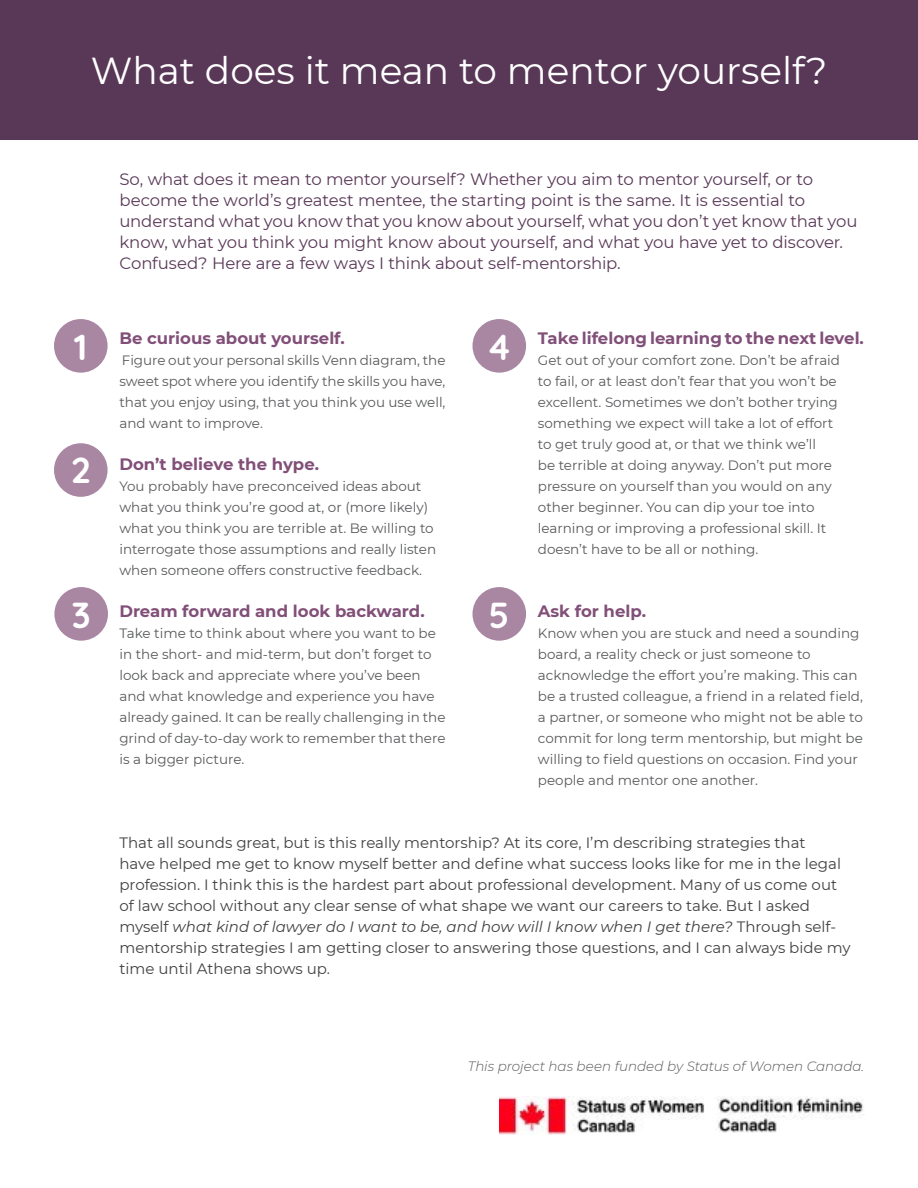
<style>
.page{position:relative;width:918px;height:1188px;background:#fff}
.page>*{position:absolute;margin:0;border:0;box-sizing:border-box;transform-origin:0 0}
.t1{font:37.5px "Montserrat";color:#fff}
.t2{font:700 36px "Quicksand";color:#fff}
.t3{font:16.5px/21px "Montserrat";letter-spacing:-.01em;color:#593857}
.t4{font:700 16.5px "Montserrat";color:#814f78}
.t5{font:15px/21px "Montserrat";color:#414042}
.t6{font:13.5px/21px "Montserrat";color:#58595b}
.t7{font:italic 300 13.5px "Montserrat";letter-spacing:-.005em;color:#58595b}
.s1{font-style:italic}
</style>
<div class="page">
<div style="left:0;top:0;width:918px;height:139px;background:#593857"></div>
<img style="left:500px;top:1096px;width:363px;height:38px">
<div style="left:54px;top:319px;width:54px;height:54px;background:#a987a3;border-radius:50%"></div>
<div style="left:54px;top:587px;width:54px;height:54px;background:#a987a3;border-radius:50%"></div>
<div style="left:473px;top:319px;width:53px;height:54px;background:#a987a3;border-radius:50%"></div>
<div style="left:473px;top:587px;width:53px;height:54px;background:#a987a3;border-radius:50%"></div>
<div style="left:54px;top:443px;width:54px;height:54px;background:#a987a3;border-radius:50%"></div>
<h1 class="t1" style="left:91px;top:45px;width:738px">What does it mean to mentor yourself?</h1>
<h2 class="t2" style="left:74px;top:318px;width:15px">1</h2>
<h2 class="t2" style="left:71px;top:441px;width:21px">2</h2>
<h2 class="t2" style="left:72px;top:586px;width:20px">3</h2>
<p class="t3" style="left:119px;top:168px;width:740px">So, what does it mean to mentor yourself? Whether you aim to mentor yourself, or to become the world’s greatest mentee, the starting point is the same. It is essential to understand what you know that you know about yourself, what you don’t yet know that you know, what you think you might know about yourself, and what you have yet to discover.<br>Confused? Here are a few ways I think about self-mentorship.</p>
<p class="t4" style="left:119px;top:327px;width:227px">Be curious about yourself.</p>
<p class="t6" style="left:119px;top:350px;width:328px;text-align:justify">Figure out your personal skills Venn diagram, the sweet spot where you identify the skills you have, that you enjoy using, that you think you use well, and want to improve.</p>
<p class="t4" style="left:119px;top:453px;width:201px">Don’t believe the hype.</p>
<p class="t6" style="left:119px;top:476px;width:318px">You probably have preconceived ideas about what you think you’re good at, or (more likely) what you think you are terrible at. Be willing to interrogate those assumptions and really listen when someone offers constructive feedback.</p>
<p class="t4" style="left:119px;top:600px;width:307px">Dream forward and look backward.</p>
<p class="t6" style="left:119px;top:623px;width:328px">Take time to think about where you want to be in the short- and mid-term, but don’t forget to look back and appreciate where you’ve been and what knowledge and experience you have already gained. It can be really challenging in the grind of day-to-day work to remember that there is a bigger picture.</p>
<h2 class="t2" style="left:487px;top:318px;width:27px">4</h2>
<h2 class="t2" style="left:489px;top:586px;width:22px">5</h2>
<p class="t4" style="left:538px;top:327px;width:328px">Take lifelong learning to the next level.</p>
<p class="t6" style="left:538px;top:350px;width:304px">Get out of your comfort zone. Don’t be afraid to fail, or at least don’t fear that you won’t be excellent. Sometimes we don’t bother trying something we expect will take a lot of effort to get truly good at, or that we think we’ll<br>be terrible at doing anyway. Don’t put more pressure on yourself than you would on any other beginner. You can dip your toe into learning or improving a professional skill. It doesn’t have to be all or nothing.</p>
<p class="t4" style="left:538px;top:600px;width:110px">Ask for help.</p>
<p class="t6" style="left:538px;top:623px;width:327px">Know when you are stuck and need a sounding board, a reality check or just someone to acknowledge the effort you’re making. This can be a trusted colleague, a friend in a related field, a partner, or someone who might not be able to commit for long term mentorship, but might be willing to field questions on occasion. Find your people and mentor one another.</p>
<p class="t5" style="left:119px;top:831px;width:733px">That all sounds great, but is this really mentorship? At its core, I’m describing strategies that<br>have helped me get to know myself better and define what success looks like for me in the legal profession. I think this is the hardest part about professional development. Many of us come out of law school without any clear sense of what shape we want our careers to take. But I asked myself <span class="s1">what kind of lawyer do I want to be, and how will I know when I get there?</span> Through self&shy;mentorship strategies I am getting closer to answering those questions, and I can always bide my time until Athena shows up.</p>
<p class="t7" style="left:468px;top:1057px;width:398px">This project has been funded by Status of Women Canada.</p>
</div>
